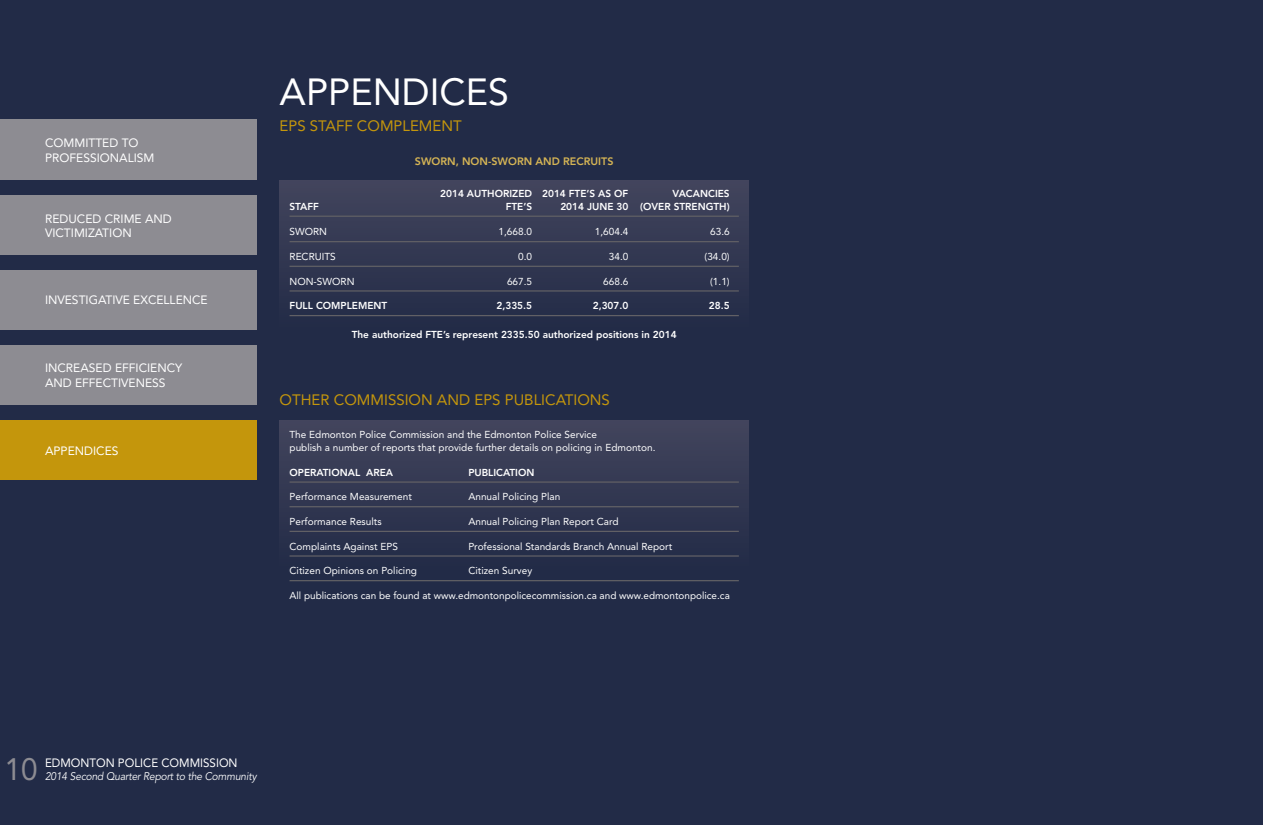
<style>
.page{position:relative;width:1263px;height:825px;background:#fff}
.page>*{position:absolute;margin:0;border:0;box-sizing:border-box;transform-origin:0 0}
.t1{font:37.5px "Avenir";color:#fff}
.t2{font:30.75px "Avenir";color:#8d8c92;scale:.96 1}
.t3{font:15px "Avenir";color:#c4960c}
.t4{font:12px/14.4px "Avenir";color:#fff}
.t5{font:12px "Avenir";color:#fff;scale:.96 1}
.t6{font:italic 11px "Avenir";letter-spacing:-.015em;color:#fff;scale:.93 1}
.t7{font:800 10.75px "Avenir";color:#d6b555}
.t8{font:10px/13.4px "Avenir";color:#fff}
.t9{font:800 10px "Avenir";color:#fff}
</style>
<div class="page">
<div style="left:0;top:0;width:1262px;height:825px;background:#222b47"></div>
<div style="left:0;top:120px;width:257px;height:60px;background:#8d8c92"></div>
<div style="left:0;top:195px;width:257px;height:60px;background:#8d8c92"></div>
<div style="left:0;top:270px;width:257px;height:60px;background:#8d8c92"></div>
<div style="left:0;top:420px;width:257px;height:60px;background:#c4960c"></div>
<div style="left:0;top:345px;width:257px;height:60px;background:#8d8c92"></div>
<div style="left:280px;top:420px;width:469px;height:165px;background:linear-gradient(to bottom,#42445c,#1f2945)"></div>
<div style="left:280px;top:180px;width:469px;height:165px;background:linear-gradient(to bottom,#42445c,#202945)"></div>
<hr style="left:289px;top:481px;width:450px;height:2px;background:#616065">
<hr style="left:289px;top:506px;width:450px;height:1px;background:#616065">
<hr style="left:289px;top:531px;width:450px;height:1px;background:#616065">
<hr style="left:289px;top:555px;width:450px;height:2px;background:#616065">
<hr style="left:289px;top:580px;width:450px;height:1px;background:#616065">
<hr style="left:289px;top:216px;width:450px;height:1px;background:#616065">
<hr style="left:289px;top:241px;width:450px;height:1px;background:#616065">
<hr style="left:289px;top:266px;width:450px;height:1px;background:#616065">
<hr style="left:289px;top:290px;width:450px;height:2px;background:#616065">
<hr style="left:289px;top:315px;width:450px;height:1px;background:#616065">
<p class="t4" style="left:45px;top:136px;width:111px">COMMITTED TO<br>PROFESSIONALISM</p>
<p class="t4" style="left:45px;top:211px;width:128px">REDUCED CRIME AND<br>VICTIMIZATION</p>
<p class="t4" style="left:45px;top:293px;width:164px">INVESTIGATIVE EXCELLENCE</p>
<p class="t4" style="left:45px;top:361px;width:139px">INCREASED EFFICIENCY<br>AND EFFECTIVENESS</p>
<p class="t4" style="left:45px;top:443px;width:75px">APPENDICES</p>
<h1 class="t1" style="left:280px;top:71px;width:231px">APPENDICES</h1>
<h3 class="t3" style="left:280px;top:117px;width:184px">EPS STAFF COMPLEMENT</h3>
<p class="t7" style="left:415px;top:155px;width:200px">SWORN, NON-SWORN AND RECRUITS</p>
<p class="t9" style="left:440px;top:187px;width:190px">2014 AUTHORIZED 2014 FTE’S AS OF</p>
<p class="t9" style="left:672px;top:187px;width:59px">VACANCIES</p>
<p class="t9" style="left:289px;top:201px;width:31px">STAFF</p>
<p class="t9" style="left:506px;top:201px;width:28px">FTE’S</p>
<p class="t9" style="left:560px;top:201px;width:171px">2014 JUNE 30 (OVER STRENGTH)</p>
<p class="t8" style="left:289px;top:225px;width:39px">SWORN</p>
<p class="t8" style="left:498px;top:225px;width:35px">1,668.0</p>
<p class="t8" style="left:595px;top:225px;width:35px">1,604.4</p>
<p class="t8" style="left:710px;top:225px;width:21px">63.6</p>
<p class="t8" style="left:289px;top:250px;width:48px">RECRUITS</p>
<p class="t8" style="left:518px;top:250px;width:15px">0.0</p>
<p class="t8" style="left:609px;top:250px;width:21px">34.0</p>
<p class="t8" style="left:704px;top:250px;width:27px">(34.0)</p>
<p class="t8" style="left:289px;top:275px;width:66px">NON-SWORN</p>
<p class="t8" style="left:507px;top:275px;width:27px">667.5</p>
<p class="t8" style="left:603px;top:275px;width:27px">668.6</p>
<p class="t8" style="left:710px;top:275px;width:21px">(1.1)</p>
<p class="t9" style="left:289px;top:300px;width:99px">FULL COMPLEMENT</p>
<p class="t9" style="left:496px;top:300px;width:37px">2,335.5</p>
<p class="t9" style="left:593px;top:300px;width:37px">2,307.0</p>
<p class="t9" style="left:709px;top:300px;width:22px">28.5</p>
<p class="t9" style="left:352px;top:328px;width:326px">The authorized FTE’s represent 2335.50 authorized positions in 2014</p>
<h3 class="t3" style="left:280px;top:391px;width:332px">OTHER COMMISSION AND EPS PUBLICATIONS</h3>
<p class="t8" style="left:289px;top:428px;width:367px">The Edmonton Police Commission and the Edmonton Police Service<br>publish a number of reports that provide further details on policing in Edmonton.</p>
<p class="t9" style="left:289px;top:466px;width:105px">OPERATIONAL AREA</p>
<p class="t9" style="left:468px;top:466px;width:68px">PUBLICATION</p>
<p class="t8" style="left:289px;top:490px;width:124px">Performance Measurement</p>
<p class="t8" style="left:468px;top:490px;width:93px">Annual Policing Plan</p>
<p class="t8" style="left:289px;top:515px;width:94px">Performance Results</p>
<p class="t8" style="left:468px;top:515px;width:152px">Annual Policing Plan Report Card</p>
<p class="t8" style="left:289px;top:540px;width:110px">Complaints Against EPS</p>
<p class="t8" style="left:468px;top:540px;width:205px">Professional Standards Branch Annual Report</p>
<p class="t8" style="left:289px;top:564px;width:129px">Citizen Opinions on Policing</p>
<p class="t8" style="left:468px;top:564px;width:65px">Citizen Survey</p>
<p class="t8" style="left:289px;top:589px;width:442px">All publications can be found at www.edmontonpolicecommission.ca and www.edmontonpolice.ca</p>
<h2 class="t2" style="left:5px;top:751px;width:36px">10</h2>
<p class="t5" style="left:45px;top:756px;width:202px">EDMONTON POLICE COMMISSION</p>
<p class="t6" style="left:45px;top:770px;width:229px">2014 Second Quarter Report to the Community</p>
</div>
